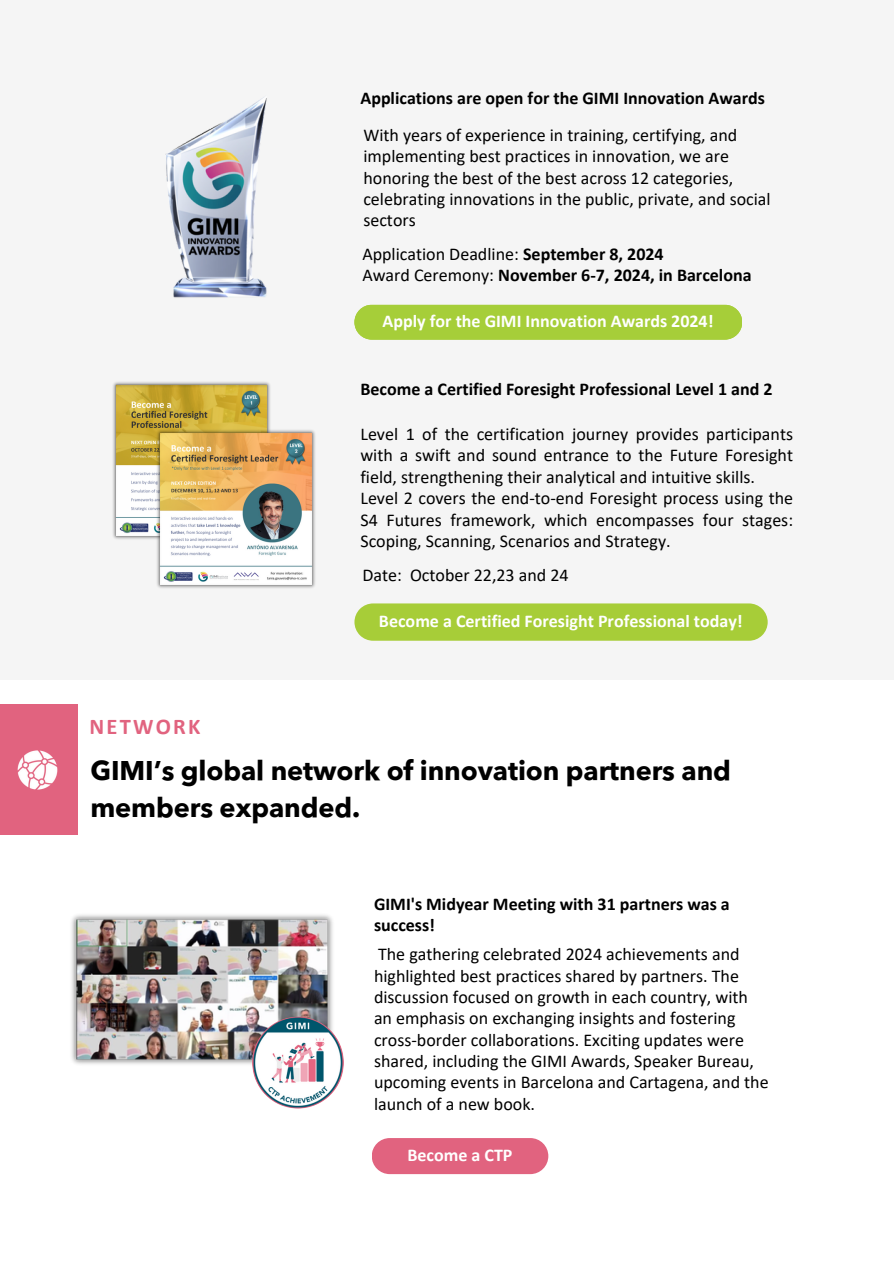
<style>
.page{position:relative;width:894px;height:1264px;background:#fff}
.page>*{position:absolute;margin:0;border:0;box-sizing:border-box;transform-origin:0 0}
.t1{font:700 27px/37.2px "Avenir Next Arabic";letter-spacing:-.005em;color:#000}
.t2{font:700 22.5px "Calibri";letter-spacing:.1em;color:#e1637f}
.t3{font:18px/21.3px "Calibri";color:#000}
.t4{font:700 18px/21.3px "Calibri";color:#000}
.t5{font:700 18px "Calibri";color:#fff}
.s1{font-weight:700}
.s2{font-weight:400}
</style>
<div class="page">
<div style="left:0;top:0;width:893px;height:679px;background:#f5f5f5"></div>
<div style="left:354px;top:305px;width:387px;height:34px;background:#a6ce39"></div>
<div style="left:0;top:704px;width:77px;height:131px;background:#e1637f"></div>
<img style="left:17px;top:750px;width:41px;height:40px">
<div style="left:354px;top:603px;width:413px;height:37px;background:#a7cd38"></div>
<img style="left:165px;top:97px;width:102px;height:201px">
<img style="left:113px;top:382px;width:157px;height:157px">
<img style="left:155px;top:427px;width:160px;height:161px">
<img style="left:71px;top:915px;width:262px;height:149px">
<img style="left:252px;top:1016px;width:92px;height:92px;border-radius:50%">
<div style="left:371px;top:1137px;width:177px;height:37px;background:#e1637f;border-radius:18px"></div>
<p class="t4" style="left:360px;top:89px;width:406px">Applications are open for the GIMI Innovation Awards</p>
<p class="t3" style="left:363px;top:126px;width:408px">With years of experience in training, certifying, and implementing best practices in innovation, we are honoring the best of the best across 12 categories, celebrating innovations in the public, private, and social sectors</p>
<h1 class="t3" style="left:362px;top:244px;width:303px">Application Deadline: <span class="s1">September 8, 2024</span></h1>
<p class="t4" style="left:362px;top:266px;width:390px"><span class="s2">Award Ceremony:</span> November 6-7, 2024, in Barcelona</p>
<p class="t5" style="left:382px;top:314px;width:332px">Apply for the GIMI Innovation Awards 2024!</p>
<h3 class="t4" style="left:360px;top:379px;width:413px">Become a Certified Foresight Professional Level 1 and 2</h3>
<p class="t3" style="left:360px;top:425px;width:434px;text-align:justify">Level 1 of the certification journey provides participants with a swift and sound entrance to the Future Foresight field, strengthening their analytical and intuitive skills.</p>
<h2 class="t3" style="left:360px;top:489px;width:434px;text-align:justify">Level 2 covers the end-to-end Foresight process using the S4 Futures framework, which encompasses four stages:<br>Scoping, Scanning, Scenarios and Strategy.</h2>
<p class="t3" style="left:362px;top:566px;width:208px">Date: October 22,23 and 24</p>
<p class="t2" style="left:89px;top:717px;width:112px">NETWORK</p>
<p class="t5" style="left:379px;top:613px;width:365px">Become a Certified Foresight Professional today!</p>
<p class="t1" style="left:90px;top:751px;width:641px">GIMI’s global network of innovation partners and members expanded.</p>
<h3 class="t4" style="left:374px;top:894px;width:357px">GIMI's Midyear Meeting with 31 partners was a success!</h3>
<p class="t3" style="left:374px;top:945px;width:396px">The gathering celebrated 2024 achievements and highlighted best practices shared by partners. The discussion focused on growth in each country, with an emphasis on exchanging insights and fostering cross-border collaborations. Exciting updates were shared, including the GIMI Awards, Speaker Bureau, upcoming events in Barcelona and Cartagena, and the launch of a new book.</p>
<h3 class="t5" style="left:407px;top:1146px;width:107px">Become a CTP</h3>
</div>
